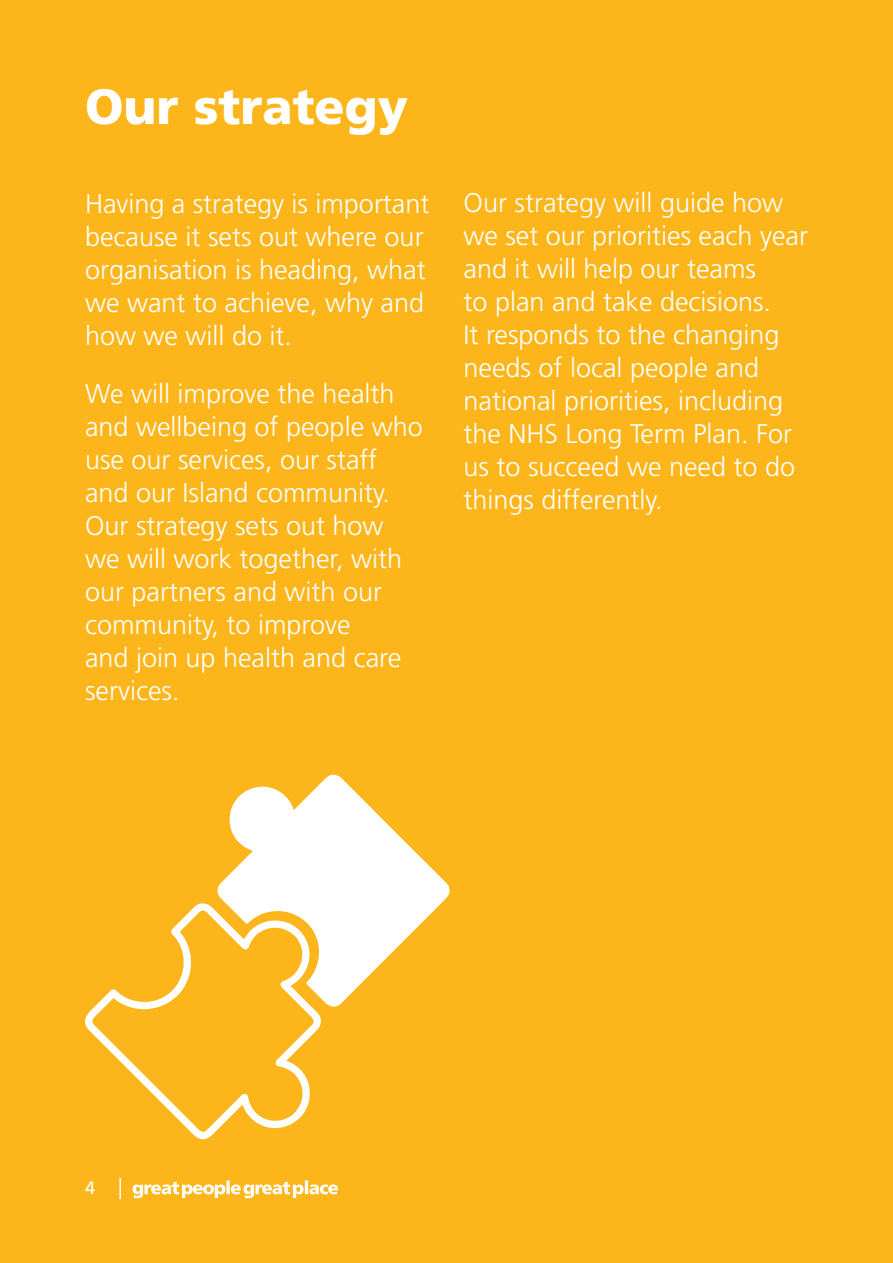
<style>
.page{position:relative;width:893px;height:1263px;background:#fcb61c}
.page>*{position:absolute;margin:0;border:0;box-sizing:border-box;transform-origin:0 0}
.t1{font:900 49.5px "Frutiger";color:#fff}
.t2{font:300 27px/33px "Frutiger";color:#fff}
.t3{font:18px "Frutiger";color:#fff}
</style>
<div class="page">
<hr style="left:119px;top:1178px;width:2px;height:21px;background:#fff">
<svg style="left:133px;top:1180px;width:205px;height:18px"></svg>
<svg style="left:217px;top:774px;width:233px;height:233px;fill:#fff"></svg>
<svg style="left:85px;top:903px;width:237px;height:237px"></svg>
<h1 class="t1" style="left:85px;top:76px;width:325px">Our strategy</h1>
<p class="t2" style="left:85px;top:187px;width:346px">Having a strategy is important because it sets out where our organisation is heading, what we want to achieve, why and how we will do it.</p>
<p class="t2" style="left:85px;top:377px;width:339px">We will improve the health and wellbeing of people who use our services, our staff and our Island community.<br>Our strategy sets out how we will work together, with our partners and with our community, to improve<br>and join up health and care services.</p>
<p class="t2" style="left:463px;top:187px;width:346px">Our strategy will guide how we set our priorities each year and it will help our teams<br>to plan and take decisions.<br>It responds to the changing needs of local people and national priorities, including the NHS Long Term Plan. For us to succeed we need to do things differently.</p>
<p class="t3" style="left:85px;top:1177px;width:12px">4</p>
</div>
